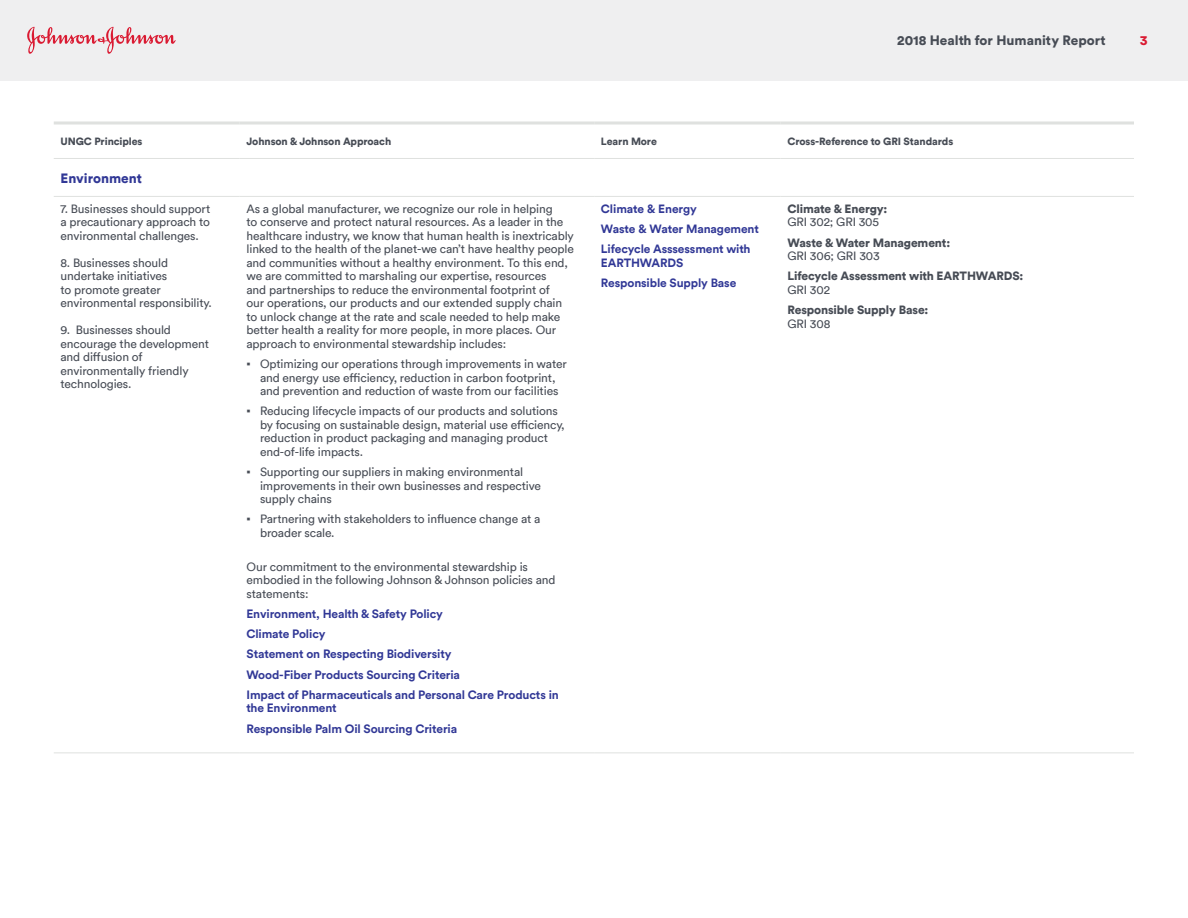
<style>
.page{position:relative;width:1188px;height:918px;background:#fff}
.page>*{position:absolute;margin:0;border:0;box-sizing:border-box;transform-origin:0 0}
.t1{font:900 13.5px "Circular Pro";color:#474c55}
.t2{font:900 13.5px "Circular";color:#313896}
.t3{font:900 13.5px "Circular Pro";color:#da1a32}
.t4{font:12px/13.5px "Circular";letter-spacing:-.01em;color:#474c55}
.t5{font:700 12px/20.2px "Circular Pro";letter-spacing:-.01em;color:#313896}
.t6{font:900 12px "Circular";letter-spacing:-.01em;color:#474c55}
.t7{font:700 12px/20.2px "Circular Pro TT";letter-spacing:-.01em;color:#313896}
.t8{font:900 10.5px "Circular";letter-spacing:-.01em;color:#474c55}
.s1{font-family:"Arial"}
</style>
<div class="page">
<div style="left:1px;top:0;width:1187px;height:80px;background:#efeff0"></div>
<svg style="left:27px;top:27px;width:149px;height:27px"></svg>
<hr style="left:54px;top:122px;width:186px;height:2px;background:#dfe1df">
<hr style="left:240px;top:122px;width:354px;height:2px;background:#dfe1df">
<hr style="left:594px;top:122px;width:187px;height:2px;background:#dfe1df">
<hr style="left:781px;top:122px;width:353px;height:2px;background:#dfe1df">
<hr style="left:54px;top:196px;width:186px;height:1px;background:#dfe1df">
<hr style="left:240px;top:196px;width:354px;height:1px;background:#dfe1df">
<hr style="left:594px;top:196px;width:187px;height:1px;background:#dfe1df">
<hr style="left:781px;top:196px;width:353px;height:1px;background:#dfe1df">
<hr style="left:54px;top:752px;width:186px;height:1px;background:#dfe1df">
<hr style="left:240px;top:752px;width:354px;height:1px;background:#dfe1df">
<hr style="left:594px;top:752px;width:187px;height:1px;background:#dfe1df">
<hr style="left:781px;top:752px;width:353px;height:1px;background:#dfe1df">
<hr style="left:54px;top:158px;width:186px;height:1px;background:#dfe1df">
<hr style="left:240px;top:158px;width:354px;height:1px;background:#dfe1df">
<hr style="left:594px;top:158px;width:187px;height:1px;background:#dfe1df">
<hr style="left:781px;top:158px;width:353px;height:1px;background:#dfe1df">
<p class="t1" style="left:897px;top:31px;width:210px">2018 Health for Humanity Report</p>
<p class="t3" style="left:1140px;top:31px;width:9px">3</p>
<p class="t8" style="left:61px;top:134px;width:83px">UNGC Principles</p>
<p class="t8" style="left:247px;top:134px;width:146px">Johnson &amp; Johnson Approach</p>
<p class="t8" style="left:601px;top:134px;width:58px">Learn More</p>
<p class="t8" style="left:787px;top:134px;width:167px">Cross-Reference to GRI Standards</p>
<p class="t2" style="left:61px;top:169px;width:83px">Environment</p>
<p class="t4" style="left:61px;top:202px;width:151px;text-align:justify">7. Businesses should support a precautionary approach to environmental challenges.</p>
<p class="t4" style="left:61px;top:256px;width:153px">8. Businesses should undertake initiatives<br>to promote greater environmental responsibility.</p>
<p class="t4" style="left:61px;top:323px;width:150px">9. Businesses should encourage the development and diffusion of environmentally friendly technologies.</p>
<p class="t6" style="left:788px;top:201px;width:101px">Climate &amp; Energy:</p>
<p class="t4" style="left:788px;top:215px;width:93px">GRI 302; GRI 305</p>
<p class="t6" style="left:788px;top:234px;width:164px">Waste &amp; Water Management:</p>
<p class="t4" style="left:788px;top:249px;width:94px">GRI 306; GRI 303</p>
<p class="t6" style="left:788px;top:268px;width:237px">Lifecycle Assessment with EARTHWARDS:</p>
<p class="t4" style="left:788px;top:283px;width:44px">GRI 302</p>
<p class="t6" style="left:788px;top:302px;width:142px">Responsible Supply Base:</p>
<p class="t4" style="left:788px;top:316px;width:44px">GRI 308</p>
<p class="t7" style="left:601px;top:198px;width:159px">Climate &amp; Energy<br>Waste &amp; Water Management<br>Lifecycle Asssessment with</p>
<p class="t7" style="left:601px;top:252px;width:137px">EARTHWARDS<br>Responsible Supply Base</p>
<p class="t4" style="left:247px;top:202px;width:329px">As a global manufacturer, we recognize our role in helping<br>to conserve and protect natural resources. As a leader in the healthcare industry, we know that human health is inextricably linked to the health of the planet-we can’t have healthy people and communities without a healthy environment. To this end, we are committed to marshaling our expertise, resources<br>and partnerships to reduce the environmental footprint of<br>our operations, our products and our extended supply chain to unlock change at the rate and scale needed to help make better health a reality for more people, in more places. Our approach to environmental stewardship includes:</p>
<p class="t4" style="left:247px;top:357px;width:322px;text-align:center"><span class="s1">▪</span> Optimizing our operations through improvements in water and energy use efficiency, reduction in carbon footprint,<br>and prevention and reduction of waste from our facilities</p>
<p class="t4" style="left:260px;top:404px;width:306px;text-indent:-14px"><span class="s1">▪</span> Reducing lifecycle impacts of our products and solutions by focusing on sustainable design, material use efficiency, reduction in product packaging and managing product end-of-life impacts.</p>
<p class="t4" style="left:260px;top:465px;width:283px;text-indent:-14px"><span class="s1">▪</span> Supporting our suppliers in making environmental improvements in their own businesses and respective supply chains</p>
<p class="t4" style="left:260px;top:512px;width:282px;text-indent:-14px"><span class="s1">▪</span> Partnering with stakeholders to influence change at a broader scale.</p>
<p class="t4" style="left:247px;top:559px;width:311px">Our commitment to the environmental stewardship is embodied in the following Johnson &amp; Johnson policies and statements:</p>
<p class="t5" style="left:247px;top:603px;width:314px">Environment, Health &amp; Safety Policy<br>Climate Policy<br>Statement on Respecting Biodiversity<br>Wood-Fiber Products Sourcing Criteria<br>Impact of Pharmaceuticals and Personal Care Products in</p>
<p class="t5" style="left:247px;top:697px;width:212px">the Environment<br>Responsible Palm Oil Sourcing Criteria</p>
</div>
